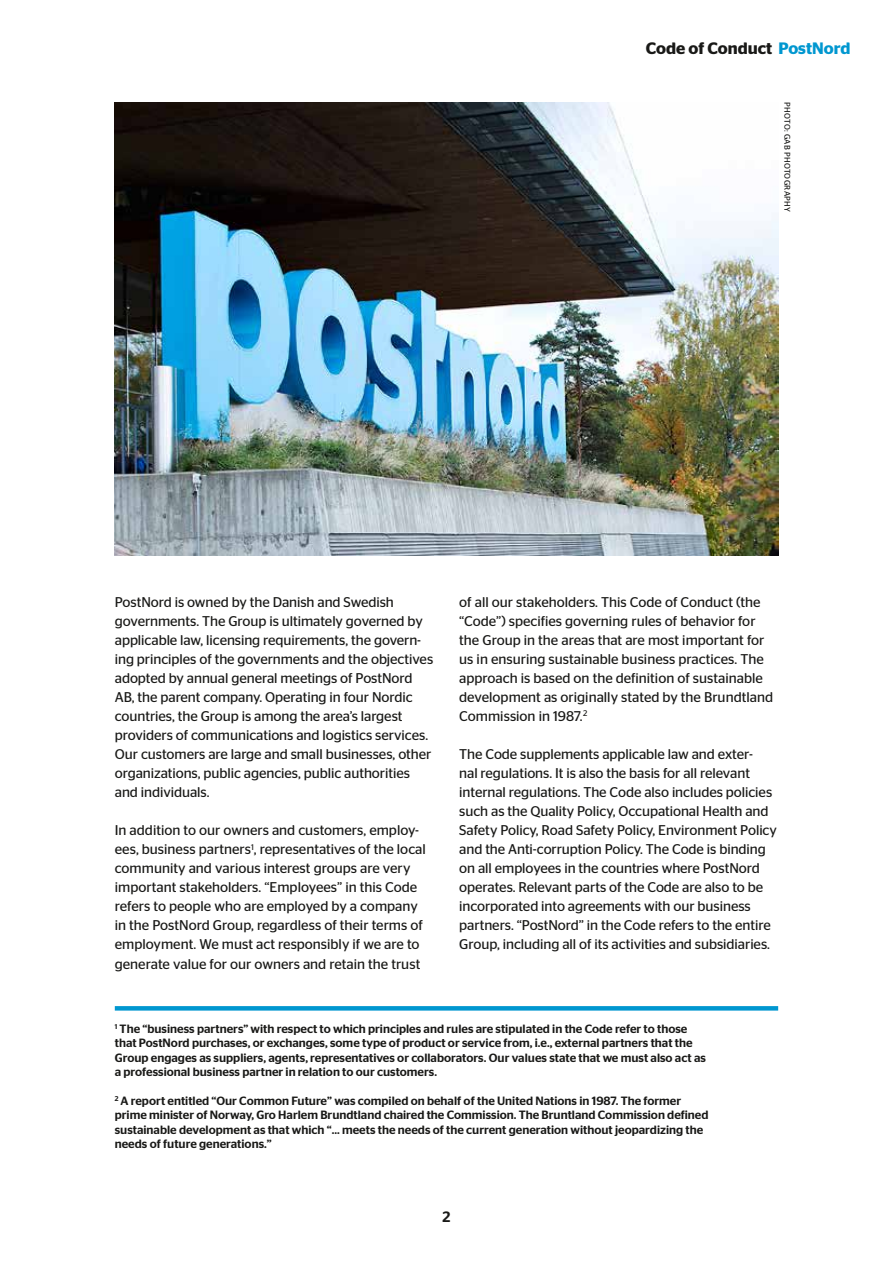
<style>
.page{position:relative;width:893px;height:1263px;background:#fff}
.page>*{position:absolute;margin:0;border:0;box-sizing:border-box;transform-origin:0 0}
.t1{font:600 16.5px "Stag Sans";color:#191917}
.t2{font:500 15px "Stag Sans";color:#191917}
.t3{font:14.1px/19px "Stag Sans";letter-spacing:-.005em;color:#191917}
.t4{font:500 12px/14.4px "Stag Sans";color:#191917}
.t5{font:8.25px "Stag Sans";letter-spacing:.04em;color:#191917}
.s1{color:#0097d0}
</style>
<div class="page">
<svg style="left:115px;top:1006px;width:663px;height:4px;background:#0699d1"></svg>
<img style="left:115px;top:102px;width:663px;height:454px">
<p class="t1" style="left:646px;top:39px;width:206px">Code of Conduct <span class="s1">PostNord</span></p>
<p class="t5" style="left:792px;top:102px;width:111px;rotate:90deg">PHOTO: GAB PHOTOGRAPHY</p>
<p class="t3" style="left:115px;top:592px;width:320px">PostNord is owned by the Danish and Swedish governments. The Group is ultimately governed by applicable law, licensing requirements, the govern&shy;ing principles of the governments and the objectives adopted by annual general meetings of PostNord AB, the parent company. Operating in four Nordic countries, the Group is among the area’s largest providers of communications and logistics services.<br>Our customers are large and small businesses, other organizations, public agencies, public authorities and individuals.</p>
<p class="t3" style="left:115px;top:820px;width:313px">In addition to our owners and customers, employ&shy;ees, business partners<sup>1</sup>, representatives of the local community and various interest groups are very important stakeholders. “Employees” in this Code refers to people who are employed by a company in the PostNord Group, regardless of their terms of employment. We must act responsibly if we are to generate value for our owners and retain the trust</p>
<p class="t3" style="left:459px;top:592px;width:315px">of all our stakeholders. This Code of Conduct (the “Code”) specifies governing rules of behavior for the Group in the areas that are most important for us in ensuring sustainable business practices. The approach is based on the definition of sustainable development as originally stated by the Brundtland Commission in 1987.<sup>2</sup></p>
<p class="t3" style="left:459px;top:744px;width:319px">The Code supplements applicable law and exter-<br>nal regulations. It is also the basis for all relevant internal regulations. The Code also includes policies such as the Quality Policy, Occupational Health and Safety Policy, Road Safety Policy, Environment Policy and the Anti-corruption Policy. The Code is binding on all employees in the countries where PostNord operates. Relevant parts of the Code are also to be incorporated into agreements with our business partners. “PostNord” in the Code refers to the entire Group, including all of its activities and subsidiaries.</p>
<p class="t4" style="left:115px;top:1021px;width:593px"><sup>1</sup> The “business partners” with respect to which principles and rules are stipulated in the Code refer to those that PostNord purchases, or exchanges, some type of product or service from, i.e., external partners that the Group engages as suppliers, agents, representatives or collaborators. Our values state that we must also act as a professional business partner in relation to our customers.</p>
<p class="t4" style="left:115px;top:1093px;width:595px"><sup>2</sup> A report entitled “Our Common Future” was compiled on behalf of the United Nations in 1987. The former prime minister of Norway, Gro Harlem Brundtland chaired the Commission. The Bruntland Commission defined sustainable development as that which “... meets the needs of the current generation without jeopardizing the needs of future generations.”</p>
<p class="t2" style="left:442px;top:1208px;width:10px">2</p>
</div>
